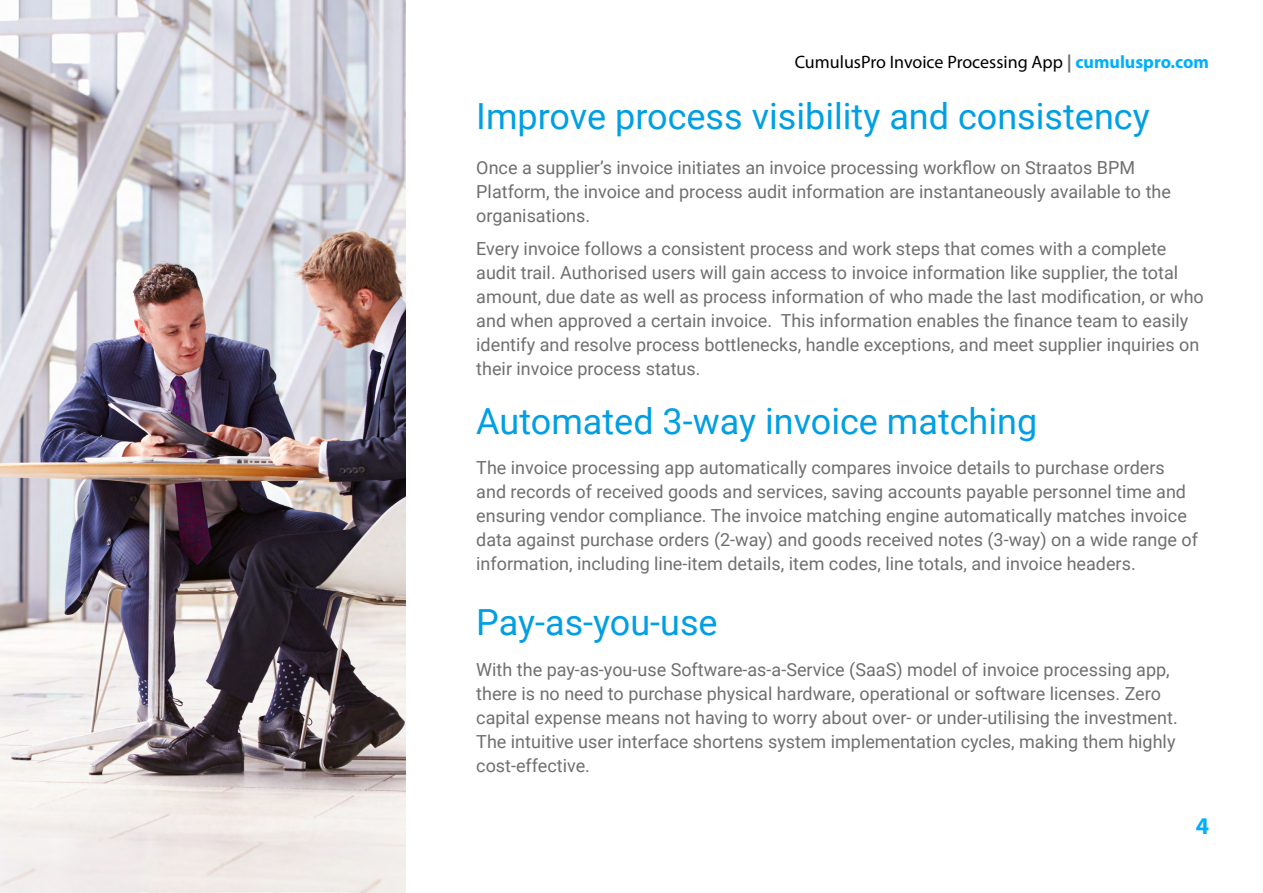
<style>
.page{position:relative;width:1263px;height:893px;background:#fff}
.page>*{position:absolute;margin:0;border:0;box-sizing:border-box;transform-origin:0 0}
.t1{font:36px "Roboto";color:#009fe3}
.t2{font:700 24px "Myriad Pro";color:#00aeff}
.t3{font:18px/24px "Roboto";color:#706f6f}
.t4{font:18px "Myriad Pro";color:#000}
.s1{font-weight:700;color:#706f6f}
.s2{font-weight:700;color:#00aeff}
</style>
<div class="page">
<img style="left:0;top:0;width:405px;height:892px">
<p class="t4" style="left:795px;top:50px;width:416px">CumulusPro Invoice Processing App <span class="s1">|</span> <span class="s2">cumuluspro.com</span></p>
<h1 class="t1" style="left:476px;top:91px;width:675px">Improve process visibility and consistency</h1>
<p class="t3" style="left:476px;top:155px;width:696px">Once a supplier’s invoice initiates an invoice processing workflow on Straatos BPM<br>Platform, the invoice and process audit information are instantaneously available to the organisations.</p>
<p class="t3" style="left:476px;top:235px;width:729px">Every invoice follows a consistent process and work steps that comes with a complete audit trail. Authorised users will gain access to invoice information like supplier, the total amount, due date as well as process information of who made the last modification, or who and when approved a certain invoice. This information enables the finance team to easily identify and resolve process bottlenecks, handle exceptions, and meet supplier inquiries on their invoice process status.</p>
<h1 class="t1" style="left:476px;top:396px;width:562px">Automated 3-way invoice matching</h1>
<p class="t3" style="left:476px;top:455px;width:723px">The invoice processing app automatically compares invoice details to purchase orders and records of received goods and services, saving accounts payable personnel time and ensuring vendor compliance. The invoice matching engine automatically matches invoice data against purchase orders (2-way) and goods received notes (3-way) on a wide range of information, including line-item details, item codes, line totals, and invoice headers.</p>
<h1 class="t1" style="left:476px;top:597px;width:243px">Pay-as-you-use</h1>
<p class="t3" style="left:476px;top:656px;width:703px">With the pay-as-you-use Software-as-a-Service (SaaS) model of invoice processing app, there is no need to purchase physical hardware, operational or software licenses. Zero capital expense means not having to worry about over- or under-utilising the investment.<br>The intuitive user interface shortens system implementation cycles, making them highly cost-effective.</p>
<h2 class="t2" style="left:1196px;top:811px;width:15px">4</h2>
</div>
